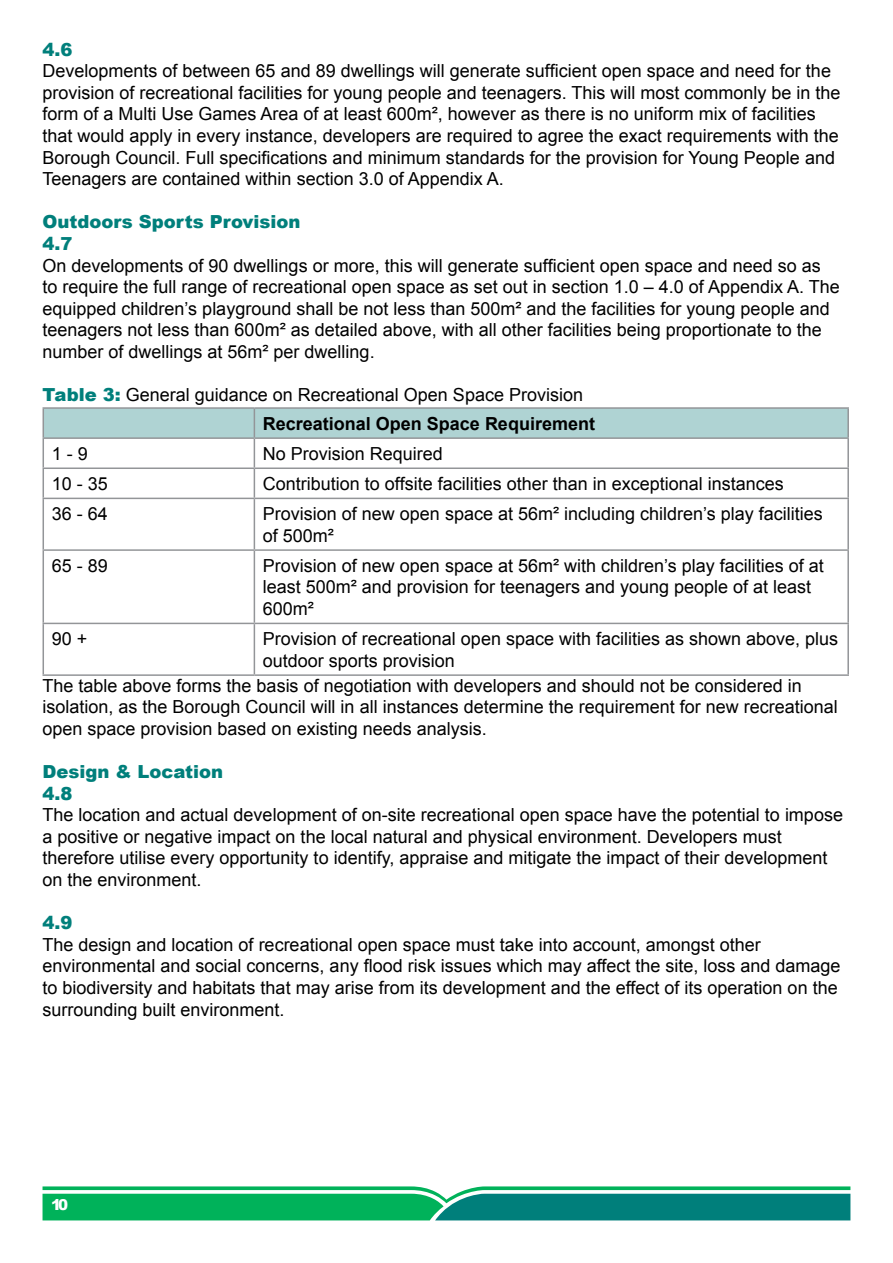
<style>
.page{position:relative;width:893px;height:1263px;background:#fff}
.page>*{position:absolute;margin:0;border:0;box-sizing:border-box;transform-origin:0 0}
.t1{font:18px/21.6px "Arial";color:#000}
.t2{font:900 18px/21.6px "Arial";color:#007f7b}
.t3{font:900 15px "Arial";color:#fff}
.s1{font-weight:900;color:#007f7b}
.s2{font-weight:700}
</style>
<div class="page">
<svg style="left:43px;top:1186px;width:807px;height:34px;background:#22a87c"></svg>
<hr style="left:43px;top:407px;width:211px;height:2px;background:#939598">
<hr style="left:254px;top:407px;width:595px;height:2px;background:#939598">
<hr style="left:847px;top:409px;width:2px;height:28px;background:#939598">
<hr style="left:254px;top:437px;width:595px;height:2px;background:#939598">
<hr style="left:847px;top:439px;width:2px;height:28px;background:#939598">
<hr style="left:254px;top:467px;width:595px;height:2px;background:#939598">
<svg style="left:43px;top:408px;width:805px;height:90px"></svg>
<hr style="left:847px;top:469px;width:2px;height:29px;background:#939598">
<hr style="left:43px;top:498px;width:211px;height:1px;background:#939598">
<hr style="left:43px;top:499px;width:1px;height:50px;background:#939598">
<hr style="left:254px;top:498px;width:595px;height:1px;background:#939598">
<hr style="left:254px;top:499px;width:1px;height:50px;background:#939598">
<hr style="left:847px;top:499px;width:2px;height:50px;background:#939598">
<hr style="left:43px;top:549px;width:211px;height:2px;background:#939598">
<hr style="left:43px;top:551px;width:1px;height:72px;background:#939598">
<hr style="left:254px;top:549px;width:595px;height:2px;background:#939598">
<hr style="left:254px;top:551px;width:1px;height:72px;background:#939598">
<hr style="left:847px;top:551px;width:2px;height:72px;background:#939598">
<hr style="left:43px;top:623px;width:211px;height:1px;background:#939598">
<hr style="left:43px;top:624px;width:1px;height:50px;background:#939598">
<hr style="left:254px;top:623px;width:595px;height:1px;background:#939598">
<hr style="left:254px;top:624px;width:1px;height:50px;background:#939598">
<hr style="left:847px;top:624px;width:2px;height:50px;background:#939598">
<hr style="left:43px;top:674px;width:211px;height:2px;background:#939598">
<hr style="left:254px;top:674px;width:595px;height:2px;background:#939598">
<p class="t2" style="left:43px;top:38px;width:32px">4.6</p>
<p class="t1" style="left:43px;top:60px;width:800px">Developments of between 65 and 89 dwellings will generate sufficient open space and need for the provision of recreational facilities for young people and teenagers. This will most commonly be in the form of a Multi Use Games Area of at least 600m², however as there is no uniform mix of facilities that would apply in every instance, developers are required to agree the exact requirements with the Borough Council. Full specifications and minimum standards for the provision for Young People and Teenagers are contained within section 3.0 of Appendix A.</p>
<p class="t2" style="left:43px;top:211px;width:259px">Outdoors Sports Provision<br>4.7</p>
<p class="t1" style="left:43px;top:255px;width:799px">On developments of 90 dwellings or more, this will generate sufficient open space and need so as to require the full range of recreational open space as set out in section 1.0 – 4.0 of Appendix A. The equipped children’s playground shall be not less than 500m² and the facilities for young people and teenagers not less than 600m² as detailed above, with all other facilities being proportionate to the number of dwellings at 56m² per dwelling.</p>
<p class="t1" style="left:263px;top:381px;width:334px;line-height:28.3px;text-indent:-220px"><span class="s1">Table 3:</span> General guidance on Recreational Open Space Provision<br><span class="s2">Recreational Open Space Requirement</span></p>
<p class="t1" style="left:52px;top:443px;width:38px">1 - 9</p>
<p class="t1" style="left:263px;top:443px;width:182px">No Provision Required</p>
<p class="t1" style="left:52px;top:473px;width:58px">10 - 35</p>
<p class="t1" style="left:263px;top:473px;width:522px">Contribution to offsite facilities other than in exceptional instances</p>
<p class="t1" style="left:52px;top:503px;width:58px">36 - 64</p>
<p class="t1" style="left:263px;top:503px;width:561px">Provision of new open space at 56m² including children’s play facilities of 500m²</p>
<p class="t1" style="left:52px;top:555px;width:58px">65 - 89</p>
<p class="t1" style="left:263px;top:555px;width:562px">Provision of new open space at 56m² with children’s play facilities of at least 500m² and provision for teenagers and young people of at least<br>600m²</p>
<p class="t1" style="left:52px;top:628px;width:37px">90 +</p>
<p class="t1" style="left:263px;top:628px;width:577px">Provision of recreational open space with facilities as shown above, plus outdoor sports provision</p>
<p class="t1" style="left:43px;top:674px;width:797px">The table above forms the basis of negotiation with developers and should not be considered in isolation, as the Borough Council will in all instances determine the requirement for new recreational open space provision based on existing needs analysis.</p>
<p class="t2" style="left:43px;top:760px;width:182px">Design &amp; Location<br>4.8</p>
<p class="t1" style="left:43px;top:804px;width:802px">The location and actual development of on-site recreational open space have the potential to impose a positive or negative impact on the local natural and physical environment. Developers must therefore utilise every opportunity to identify, appraise and mitigate the impact of their development on the environment.</p>
<p class="t2" style="left:43px;top:911px;width:32px">4.9</p>
<p class="t1" style="left:43px;top:934px;width:800px">The design and location of recreational open space must take into account, amongst other environmental and social concerns, any flood risk issues which may affect the site, loss and damage to biodiversity and habitats that may arise from its development and the effect of its operation on the surrounding built environment.</p>
<p class="t3" style="left:51px;top:1194px;width:19px">10</p>
</div>
